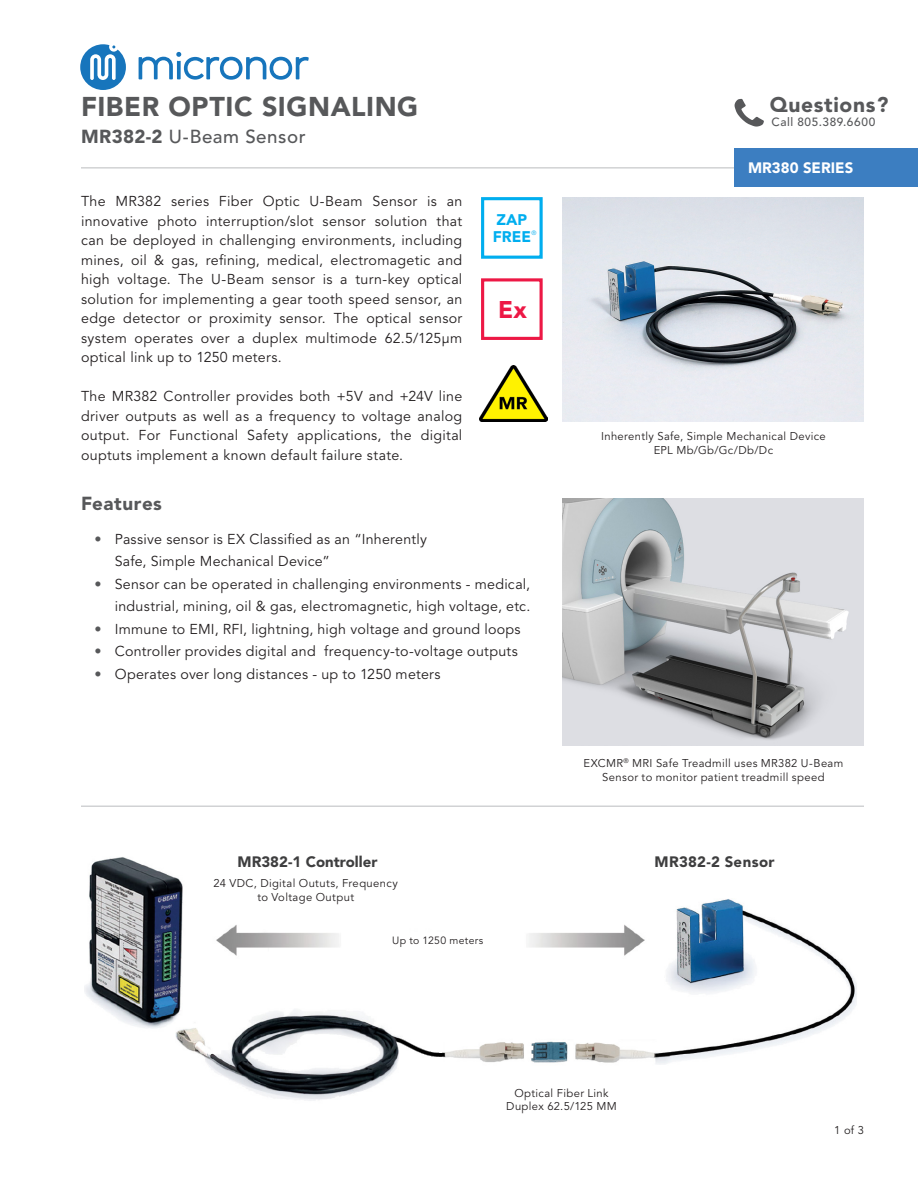
<style>
.page{position:relative;width:918px;height:1188px;background:#fff}
.page>*{position:absolute;margin:0;border:0;box-sizing:border-box;transform-origin:0 0}
.PageTitle{font:900 27px "Avenir LT Std";letter-spacing:.02em;color:#57585a}
.t1{font:900 24px "Avenir LT Std";color:#ed1845}
.ChapterTitle{font:900 21px "Avenir LT Std";letter-spacing:.03em;color:#57585a}
.SubTitle{font:500 18.75px "Avenir LT Std";letter-spacing:.03em;color:#57585a}
.SubTitle-2{font:900 18.75px "Avenir LT Std";letter-spacing:.025em;color:#57585a}
.t2{font:900 15.3px "Avenir LT Std";color:#00aeef}
.Body_Text{font:900 15px "Avenir LT Std";color:#3e3e3f}
.Body_Text-2{font:900 15px "Avenir LT Std";letter-spacing:.02em;color:#3e3e3f}
.t3{font:900 15px "Avenir LT Std";color:#fff}
.Body_Text-3{font:14.25px/19.5px "Avenir LT Std";letter-spacing:.02em;color:#231f20;text-align:justify}
.ChapterTitle-2{font:500 11.85px "Avenir LT Std";letter-spacing:.05em;color:#57585a}
.Small_Text{font:11.25px/13.5px "Avenir LT Std";letter-spacing:.03em;color:#231f20;text-align:center}
.Small_Text-2{font:10.5px "Avenir LT Std";letter-spacing:.03em;color:#231f20}
.t4{font:6.3px "Avenir LT Std";color:#00aeef}
.s1{font-weight:900}
.s2{color:#57585a}
</style>
<div class="page">
<svg style="left:80px;top:44px;width:46px;height:46px"></svg>
<svg style="left:139px;top:52px;width:170px;height:28px"></svg>
<hr style="left:81px;top:167px;width:783px;height:2px;background:#d1d2d4">
<div style="left:735px;top:149px;width:183px;height:38px;background:#3c7ec1"></div>
<div style="left:481px;top:197px;width:62px;height:62px;border:3px solid #00aeef"></div>
<hr style="left:81px;top:806px;width:783px;height:1px;background:#d1d2d4">
<div style="left:481px;top:278px;width:62px;height:62px;border:3px solid #ed1845"></div>
<img style="left:563px;top:197px;width:301px;height:224px">
<img style="left:85px;top:857px;width:772px;height:244px">
<img style="left:563px;top:498px;width:301px;height:247px">
<svg style="left:735px;top:99px;width:29px;height:28px"></svg>
<img style="left:480px;top:365px;width:67px;height:56px">
<p class="PageTitle" style="left:81px;top:90px;width:339px">FIBER OPTIC SIGNALING</p>
<p class="SubTitle" style="left:81px;top:125px;width:226px"><span class="s1">MR382-2</span> U-Beam Sensor</p>
<p class="Body_Text-3" style="left:81px;top:192px;width:383px">The MR382 series Fiber Optic U-Beam Sensor is an innovative photo interruption/slot sensor solution that can be deployed in challenging environments, including mines, oil &amp; gas, refining, medical, electromagetic and high voltage. The U-Beam sensor is a turn-key optical solution for implementing a gear tooth speed sensor, an edge detector or proximity sensor. The optical sensor system operates over a duplex multimode 62.5/125µm optical link up to 1250 meters.</p>
<p class="Body_Text-3" style="left:81px;top:387px;width:383px">The MR382 Controller provides both +5V and +24V line driver outputs as well as a frequency to voltage analog output. For Functional Safety applications, the digital ouptuts implement a known default failure state.</p>
<p class="t2" style="left:497px;top:210px;width:32px">ZAP</p>
<p class="t2" style="left:493px;top:227px;width:40px">FREE</p>
<p class="t4" style="left:532px;top:229px;width:7px">®</p>
<p class="t1" style="left:498px;top:295px;width:30px">Ex</p>
<p class="SubTitle-2" style="left:81px;top:493px;width:82px">Features</p>
<p class="Body_Text-3" style="left:115px;top:528px;width:314px;line-height:22.5px;text-indent:-20px"><span class="s2">•</span> Passive sensor is EX Classified as an “Inherently<br>Safe, Simple Mechanical Device”</p>
<p class="Body_Text-3" style="left:94px;top:573px;width:437px;line-height:22.5px;text-align:right"><span class="s2">•</span> Sensor can be operated in challenging environments - medical, industrial, mining, oil &amp; gas, electromagnetic, high voltage, etc.</p>
<p class="Body_Text-3" style="left:94px;top:620px;width:428px"><span class="s2">•</span> Immune to EMI, RFI, lightning, high voltage and ground loops</p>
<p class="Body_Text-3" style="left:94px;top:642px;width:425px"><span class="s2">•</span> Controller provides digital and frequency-to-voltage outputs</p>
<p class="Body_Text-3" style="left:94px;top:665px;width:348px"><span class="s2">•</span> Operates over long distances - up to 1250 meters</p>
<p class="Body_Text" style="left:238px;top:853px;width:141px">MR382-1 Controller</p>
<p class="Small_Text" style="left:214px;top:877px;width:186px">24 VDC, Digital Oututs, Frequency to Voltage Output</p>
<p class="Small_Text-2" style="left:392px;top:934px;width:93px">Up to 1250 meters</p>
<p class="ChapterTitle" style="left:770px;top:92px;width:120px">Questions?</p>
<p class="ChapterTitle-2" style="left:772px;top:115px;width:105px">Call 805.389.6600</p>
<p class="t3" style="left:748px;top:159px;width:107px">MR380 SERIES</p>
<p class="Small_Text" style="left:601px;top:430px;width:226px">Inherently Safe, Simple Mechanical Device</p>
<p class="Small_Text" style="left:654px;top:444px;width:121px">EPL Mb/Gb/Gc/Db/Dc</p>
<p class="Small_Text" style="left:584px;top:757px;width:261px">EXCMR<sup>®</sup> MRI Safe Treadmill uses MR382 U-Beam<br>Sensor to monitor patient treadmill speed</p>
<p class="Body_Text-2" style="left:655px;top:853px;width:122px">MR382-2 Sensor</p>
<p class="Small_Text" style="left:514px;top:1087px;width:96px">Optical Fiber Link</p>
<p class="Small_Text" style="left:506px;top:1100px;width:112px">Duplex 62.5/125 MM</p>
<p class="Small_Text" style="left:834px;top:1124px;width:31px">1 of 3</p>
</div>
